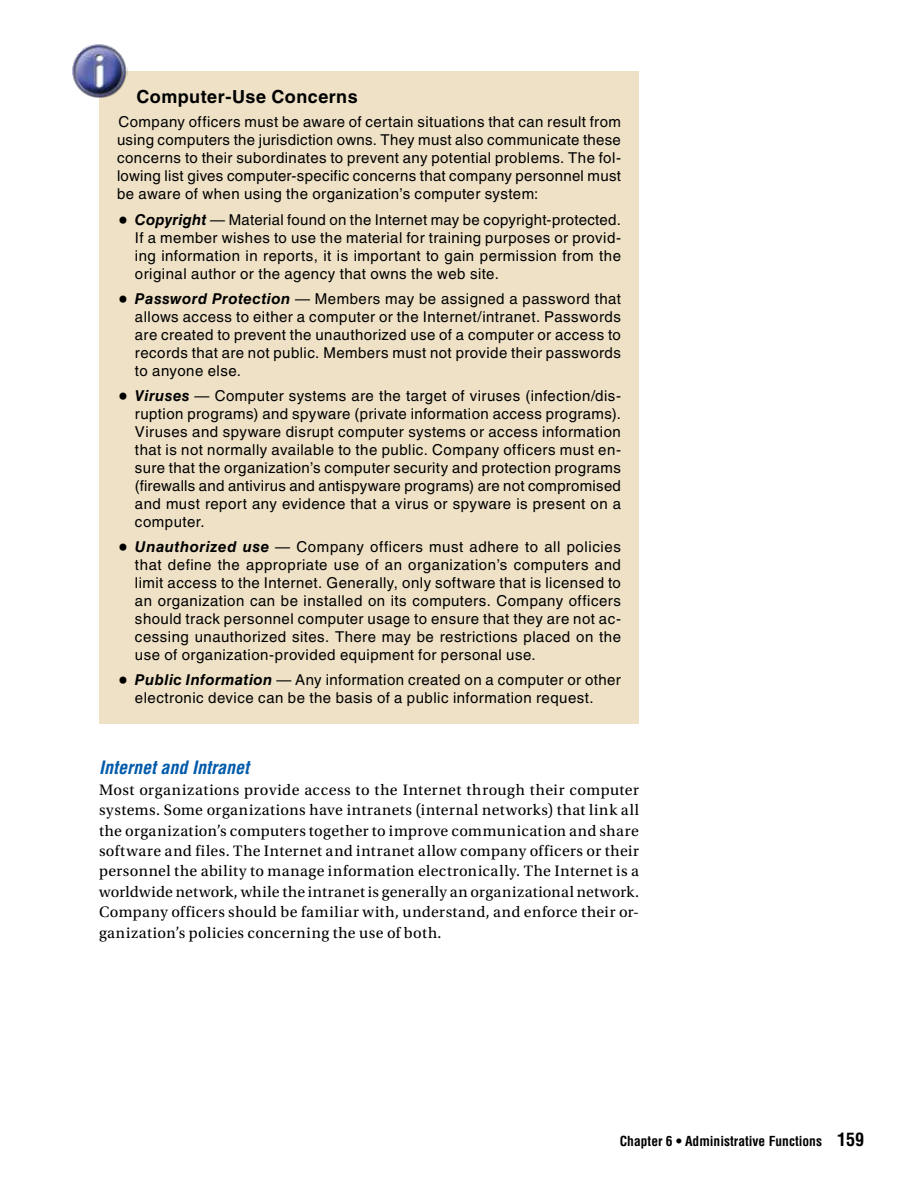
<style>
.page{position:relative;width:918px;height:1188px;background:#fff}
.page>*{position:absolute;margin:0;border:0;box-sizing:border-box;transform-origin:0 0}
.t1{font:700 18px "Helvetica LT Std";letter-spacing:.025em;color:#000}
.t2{font:italic 700 condensed 18px "Helvetica LT Std";color:#005baa}
.t3{font:700 condensed 18px "Helvetica LT Std";color:#000}
.t4{font:15.9px/20.4px "Utopia Std";letter-spacing:.03em;color:#000;text-align:justify}
.t5{font:15px/18px "Helvetica LT Std";letter-spacing:.03em;color:#000;text-align:justify}
.t6{font:700 condensed 13.5px "Helvetica LT Std";color:#000}
.s1{font-family:"Utopia Std";font-weight:600;font-size:21px}
.s2{font-weight:700;font-style:italic}
</style>
<div class="page">
<div style="left:99px;top:71px;width:540px;height:653px;background:#eee1c6"></div>
<img style="left:72px;top:44px;width:55px;height:54px">
<p class="t1" style="left:136px;top:86px;width:223px">Computer-Use Concerns</p>
<p class="t5" style="left:117px;top:113px;width:506px">Company officers must be aware of certain situations that can result from using computers the jurisdiction owns. They must also communicate these concerns to their subordinates to prevent any potential problems. The fol&shy;lowing list gives computer-specific concerns that company personnel must be aware of when using the organization’s computer system:</p>
<p class="t5" style="left:135px;top:211px;width:488px;text-indent:-16px"><span class="s1">•</span> <span class="s2">Copyright</span> — Material found on the Internet may be copyright-protected.<br>If a member wishes to use the material for training purposes or provid&shy;ing information in reports, it is important to gain permission from the original author or the agency that owns the web site.</p>
<p class="t5" style="left:135px;top:290px;width:488px;text-indent:-16px"><span class="s1">•</span> <span class="s2">Password Protection</span> — Members may be assigned a password that allows access to either a computer or the Internet/intranet. Passwords are created to prevent the unauthorized use of a computer or access to records that are not public. Members must not provide their passwords to anyone else.</p>
<p class="t5" style="left:135px;top:387px;width:488px;text-indent:-16px"><span class="s1">•</span> <span class="s2">Viruses</span> — Computer systems are the target of viruses (infection/dis&shy;ruption programs) and spyware (private information access programs).<br>Viruses and spyware disrupt computer systems or access information that is not normally available to the public. Company officers must en&shy;sure that the organization’s computer security and protection programs (firewalls and antivirus and antispyware programs) are not compromised and must report any evidence that a virus or spyware is present on a computer.</p>
<p class="t5" style="left:135px;top:538px;width:488px;text-indent:-16px"><span class="s1">•</span> <span class="s2">Unauthorized use</span> — Company officers must adhere to all policies that define the appropriate use of an organization’s computers and limit access to the Internet. Generally, only software that is licensed to an organization can be installed on its computers. Company officers should track personnel computer usage to ensure that they are not ac&shy;cessing unauthorized sites. There may be restrictions placed on the use of organization-provided equipment for personal use.</p>
<p class="t5" style="left:135px;top:671px;width:487px;text-indent:-16px"><span class="s1">•</span> <span class="s2">Public Information</span> — Any information created on a computer or other electronic device can be the basis of a public information request.</p>
<p class="t2" style="left:99px;top:756px;width:152px">Internet and Intranet</p>
<p class="t4" style="left:99px;top:780px;width:542px">Most organizations provide access to the Internet through their computer systems. Some organizations have intranets (internal networks) that link all the organization’s computers together to improve communication and share software and files. The Internet and intranet allow company officers or their personnel the ability to manage information electronically. The Internet is a worldwide network, while the intranet is generally an organizational network.<br>Company officers should be familiar with, understand, and enforce their or&shy;ganization’s policies concerning the use of both.</p>
<p class="t6" style="left:620px;top:1132px;width:204px">Chapter 6 • Administrative Functions</p>
<p class="t3" style="left:837px;top:1128px;width:28px">159</p>
</div>
